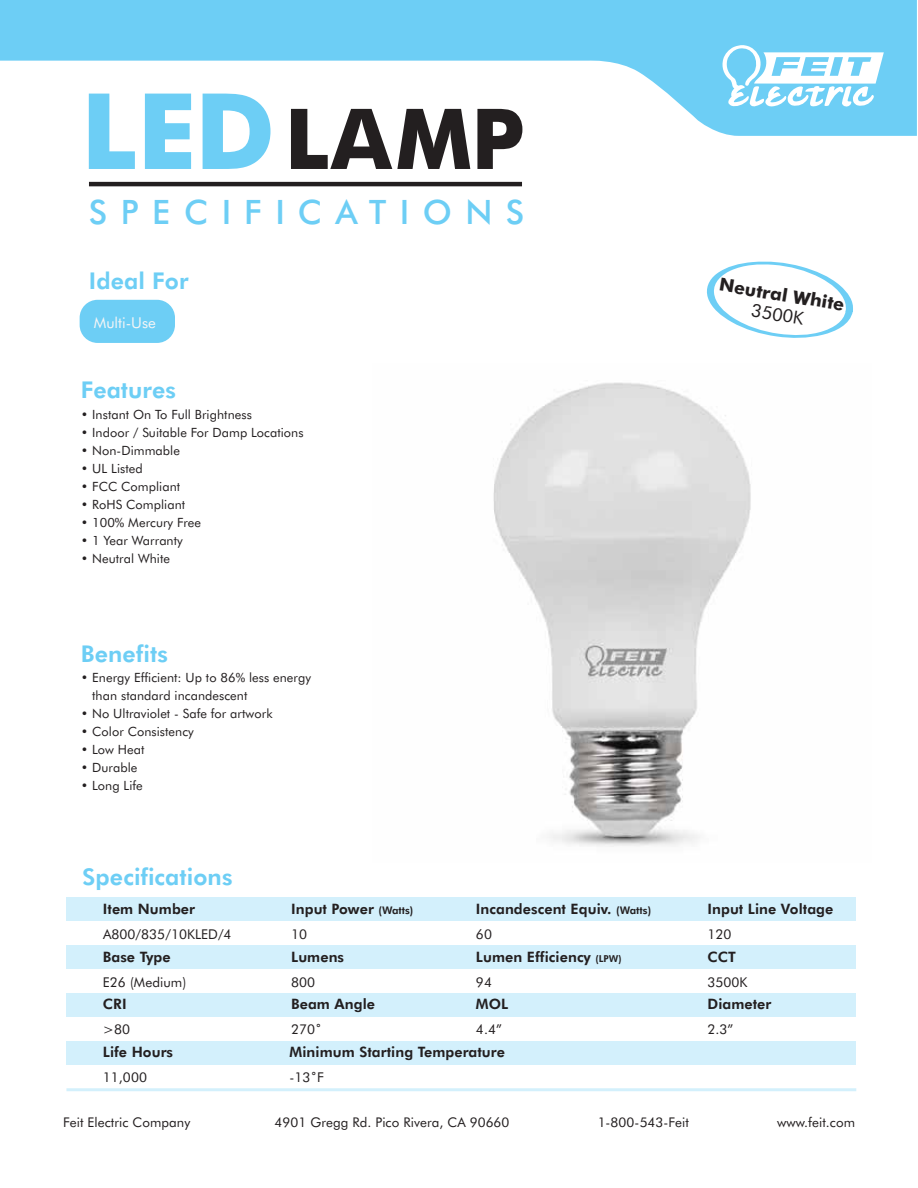
<style>
.page{position:relative;width:918px;height:1188px;background:#fff}
.page>*{position:absolute;margin:0;border:0;box-sizing:border-box;transform-origin:0 0}
.t1{font:700 84px "Futura BT";color:#231f20}
.t2{font:500 33.6px "Futura BT";letter-spacing:.4em;color:#6dcef5}
.t3{font:800 23.1px "Futura BT";letter-spacing:.005em;color:#6dcef5}
.t4{font:700 17.85px "Futura BT";color:#231f20}
.t5{font:17.85px "Futura BT";color:#231f20}
.t6{font:15px "Futura BT";color:#f5f5f5}
.t7{font:800 14.4px "Futura BT";letter-spacing:.005em;color:#231f20}
.t8{font:13.5px "Futura BT";letter-spacing:.005em;color:#231f20}
.t9{font:13.35px "Futura BT";letter-spacing:.005em;color:#231f20}
.t10{font:12.75px/18px "Futura BT";letter-spacing:.005em;color:#231f20}
.s1{font-size:105.45px;color:#6dcef5}
.s2{font-size:10.5px}
.s3{font-size:9.6px}
</style>
<div class="page">
<hr style="left:66px;top:1088px;width:790px;height:3px;background:#6dcef5">
<div style="left:66px;top:897px;width:790px;height:24px;background:#d3f0fc"></div>
<div style="left:66px;top:945px;width:790px;height:24px;background:#d3f0fc"></div>
<div style="left:66px;top:993px;width:790px;height:24px;background:#d3f0fc"></div>
<div style="left:66px;top:1041px;width:790px;height:24px;background:#d3f0fc"></div>
<svg style="left:707px;top:261px;width:146px;height:77px"></svg>
<hr style="left:89px;top:182px;width:433px;height:4px;background:#231f20">
<svg style="left:0;top:0;width:917px;height:136px;fill:#6dcef5"></svg>
<svg style="left:721px;top:45px;width:163px;height:63px"></svg>
<div style="left:80px;top:300px;width:95px;height:43px;background:#6dcef5;border-radius:18px"></div>
<img style="left:493px;top:382px;width:258px;height:465px">
<h1 class="t1" style="left:81px;top:88px;width:445px"><span class="s1">LED</span>LAMP</h1>
<h2 class="t2" style="left:89px;top:191px;width:437px">SPECIFICATIONS</h2>
<h3 class="t3" style="left:89px;top:267px;width:101px">Ideal For</h3>
<p class="t6" style="left:94px;top:314px;width:64px">Multi-Use</p>
<h3 class="t3" style="left:81px;top:376px;width:97px">Features</h3>
<p class="t10" style="left:81px;top:405px;width:173px">• Instant On To Full Brightness</p>
<p class="t10" style="left:81px;top:423px;width:224px">• Indoor / Suitable For Damp Locations</p>
<p class="t10" style="left:81px;top:441px;width:101px">• Non-Dimmable</p>
<p class="t10" style="left:81px;top:459px;width:63px">• UL Listed</p>
<p class="t10" style="left:81px;top:477px;width:101px">• FCC Compliant</p>
<p class="t10" style="left:81px;top:495px;width:106px">• RoHS Compliant</p>
<p class="t10" style="left:81px;top:513px;width:122px">• 100% Mercury Free</p>
<p class="t10" style="left:81px;top:531px;width:104px">• 1 Year Warranty</p>
<p class="t10" style="left:81px;top:549px;width:91px">• Neutral White</p>
<h3 class="t3" style="left:81px;top:639px;width:89px">Benefits</h3>
<p class="t10" style="left:92px;top:669px;width:220px;text-indent:-11px">• Energy Efficient: Up to 86% less energy than standard incandescent</p>
<p class="t10" style="left:81px;top:705px;width:193px">• No Ultraviolet - Safe for artwork</p>
<p class="t10" style="left:81px;top:723px;width:114px">• Color Consistency</p>
<p class="t10" style="left:81px;top:741px;width:65px">• Low Heat</p>
<p class="t10" style="left:81px;top:759px;width:58px">• Durable</p>
<p class="t10" style="left:81px;top:777px;width:64px">• Long Life</p>
<h3 class="t4" style="left:721px;top:274px;width:128px;rotate:9deg">Neutral White</h3>
<h3 class="t5" style="left:753px;top:299px;width:54px;rotate:9deg">3500K</h3>
<h3 class="t3" style="left:82px;top:862px;width:152px">Specifications</h3>
<p class="t7" style="left:103px;top:900px;width:94px">Item Number</p>
<p class="t8" style="left:103px;top:926px;width:130px">A800/835/10KLED/4</p>
<p class="t8" style="left:476px;top:926px;width:17px">60</p>
<p class="t8" style="left:708px;top:926px;width:26px">120</p>
<p class="t8" style="left:291px;top:974px;width:26px">800</p>
<p class="t8" style="left:476px;top:974px;width:17px">94</p>
<p class="t8" style="left:708px;top:1021px;width:27px">2.3”</p>
<p class="t7" style="left:476px;top:900px;width:177px">Incandescent Equiv. <span class="s2">(Watts)</span></p>
<p class="t7" style="left:708px;top:900px;width:127px">Input Line Voltage</p>
<p class="t7" style="left:291px;top:900px;width:124px">Input Power <span class="s2">(Watts)</span></p>
<p class="t8" style="left:291px;top:926px;width:17px">10</p>
<p class="t7" style="left:476px;top:948px;width:147px">Lumen Efficiency <span class="s3">(LPW)</span></p>
<p class="t7" style="left:708px;top:948px;width:30px">CCT</p>
<p class="t7" style="left:291px;top:948px;width:54px">Lumens</p>
<p class="t7" style="left:291px;top:995px;width:85px">Beam Angle</p>
<p class="t7" style="left:708px;top:995px;width:65px">Diameter</p>
<p class="t7" style="left:103px;top:948px;width:69px">Base Type</p>
<p class="t8" style="left:103px;top:974px;width:85px">E26 (Medium)</p>
<p class="t8" style="left:708px;top:974px;width:42px">3500K</p>
<p class="t7" style="left:103px;top:995px;width:25px">CRI</p>
<p class="t7" style="left:103px;top:1043px;width:72px">Life Hours</p>
<p class="t8" style="left:103px;top:1069px;width:46px">11,000</p>
<p class="t7" style="left:476px;top:995px;width:34px">MOL</p>
<p class="t7" style="left:290px;top:1043px;width:217px">Minimum Starting Temperature</p>
<p class="t8" style="left:291px;top:1021px;width:32px">270˚</p>
<p class="t8" style="left:476px;top:1021px;width:27px">4.4”</p>
<p class="t8" style="left:103px;top:1021px;width:29px">&gt;80</p>
<p class="t8" style="left:290px;top:1069px;width:36px">-13˚F</p>
<p class="t9" style="left:63px;top:1114px;width:129px">Feit Electric Company</p>
<p class="t9" style="left:275px;top:1114px;width:236px">4901 Gregg Rd. Pico Rivera, CA 90660</p>
<p class="t9" style="left:598px;top:1114px;width:93px">1-800-543-Feit</p>
<p class="t9" style="left:777px;top:1114px;width:79px">www.feit.com</p>
</div>
